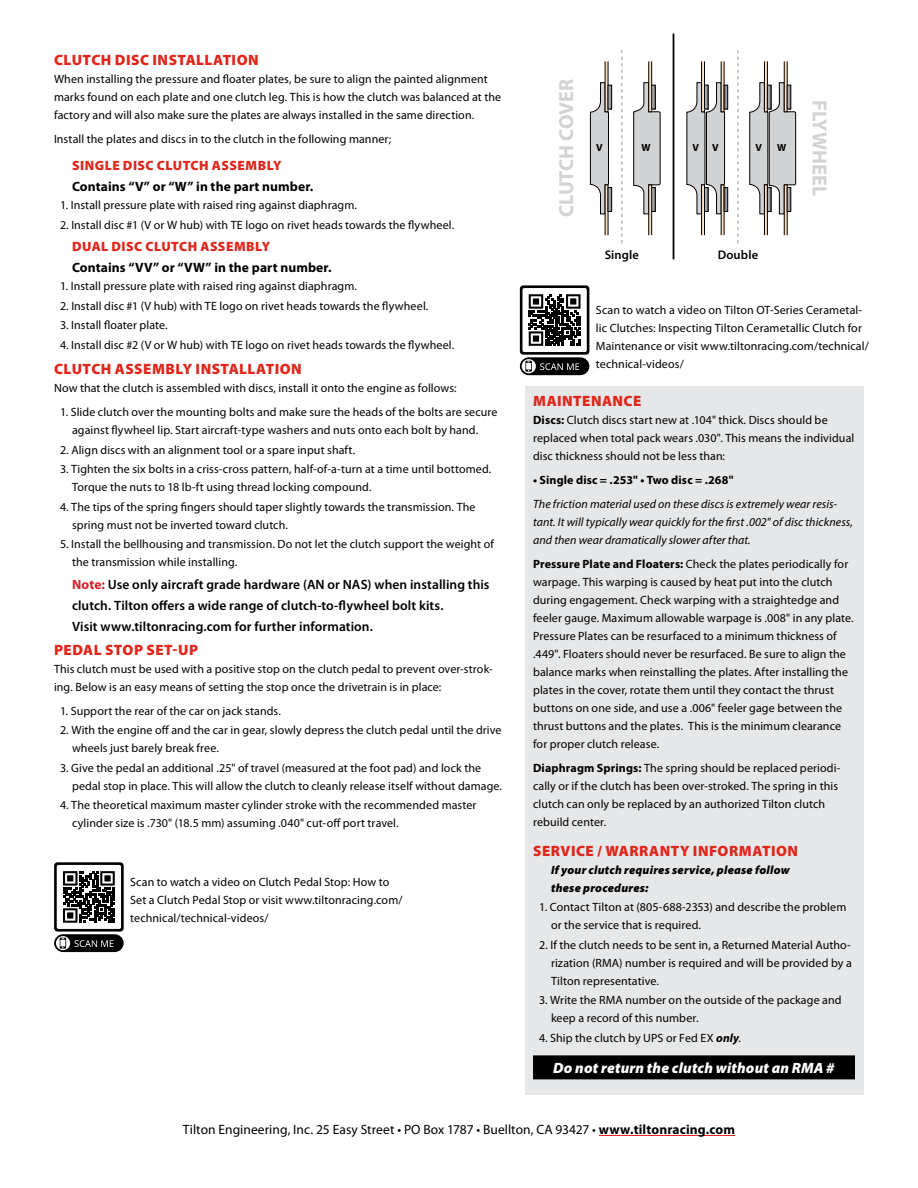
<style>
.page{position:relative;width:918px;height:1188px;background:#fff}
.page>*{position:absolute;margin:0;border:0;box-sizing:border-box;transform-origin:0 0}
.t1{font:700 20.4px "Myriad Pro";letter-spacing:-.005em;color:#d1d3d4}
.t2{font:900 15px "Myriad Pro";letter-spacing:.03em;color:#df271c}
.t3{font:italic 900 15px "Myriad Pro";letter-spacing:.01em;color:#fff}
.t4{font:600 13.5px/21px "Myriad Pro";letter-spacing:.005em;color:#000}
.t5{font:13.5px "Myriad Pro";letter-spacing:.005em;color:#000}
.t6{font:700 13.5px "Myriad Pro";letter-spacing:.01em;color:#000}
.t7{font:900 13.5px "Myriad Pro";letter-spacing:.035em;color:#df271c}
.t8{font:600 12.45px "Myriad Pro";letter-spacing:.01em;color:#000}
.t9{font:12px/18px "Myriad Pro";letter-spacing:.005em;color:#000}
.t10{font:italic 12px/18px "Myriad Pro";letter-spacing:.005em;color:#000}
.t11{font:italic 900 12px/18px "Myriad Pro";letter-spacing:.015em;color:#000}
.t12{font:700 12px "Myriad Pro";letter-spacing:.01em;color:#000}
.t13{font:700 10.35px "Myriad Pro";color:#000}
.s1{font-weight:700;color:#d2232a}
.s2{font-weight:700}
.s3{font-weight:700;font-style:italic}
.s4{font-style:italic}
</style>
<div class="page">
<div style="left:525px;top:386px;width:339px;height:708px;background:#e6e7e8"></div>
<div style="left:533px;top:1055px;width:322px;height:24px;background:#000"></div>
<hr style="left:599px;top:1135px;width:136px;height:1px;background:#df271c">
<hr style="left:673px;top:34px;width:1px;height:225px;background:#000">
<svg style="left:621px;top:50px;width:1px;height:194px"></svg>
<svg style="left:738px;top:50px;width:1px;height:194px"></svg>
<svg style="left:701px;top:215px;width:4px;height:21px"></svg>
<svg style="left:701px;top:61px;width:4px;height:21px"></svg>
<svg style="left:686px;top:82px;width:39px;height:133px"></svg>
<svg style="left:721px;top:184px;width:4px;height:52px"></svg>
<div style="left:724px;top:187px;width:4px;height:25px;border:1px solid #000"></div>
<svg style="left:721px;top:61px;width:4px;height:51px"></svg>
<div style="left:724px;top:85px;width:4px;height:24px;border:1px solid #000"></div>
<svg style="left:590px;top:82px;width:19px;height:133px"></svg>
<hr style="left:605px;top:184px;width:3px;height:52px;background:#fee1c2">
<div style="left:608px;top:187px;width:4px;height:25px;border:1px solid #000"></div>
<hr style="left:605px;top:61px;width:3px;height:51px;background:#fee1c2">
<div style="left:608px;top:85px;width:4px;height:24px;border:1px solid #000"></div>
<svg style="left:633px;top:82px;width:28px;height:133px"></svg>
<svg style="left:648px;top:184px;width:4px;height:52px"></svg>
<hr style="left:652px;top:188px;width:3px;height:23px;background:#a0a2a4">
<div style="left:651px;top:187px;width:5px;height:25px;border:1px solid #000"></div>
<svg style="left:648px;top:61px;width:4px;height:51px"></svg>
<hr style="left:652px;top:85px;width:3px;height:24px;background:#a0a2a4">
<div style="left:651px;top:85px;width:5px;height:24px;border:1px solid #000"></div>
<svg style="left:764px;top:215px;width:4px;height:21px"></svg>
<svg style="left:764px;top:61px;width:4px;height:21px"></svg>
<svg style="left:749px;top:82px;width:47px;height:133px"></svg>
<svg style="left:784px;top:184px;width:4px;height:52px"></svg>
<div style="left:787px;top:187px;width:4px;height:25px;border:1px solid #000"></div>
<svg style="left:784px;top:61px;width:4px;height:51px"></svg>
<div style="left:787px;top:85px;width:4px;height:24px;border:1px solid #000"></div>
<svg style="left:520px;top:285px;width:69px;height:90px"></svg>
<svg style="left:54px;top:862px;width:70px;height:90px"></svg>
<p class="t2" style="left:54px;top:50px;width:206px">CLUTCH DISC INSTALLATION</p>
<p class="t9" style="left:54px;top:70px;width:449px">When installing the pressure and floater plates, be sure to align the painted alignment marks found on each plate and one clutch leg. This is how the clutch was balanced at the factory and will also make sure the plates are always installed in the same direction.</p>
<p class="t9" style="left:54px;top:130px;width:339px">Install the plates and discs in to the clutch in the following manner;</p>
<p class="t7" style="left:72px;top:157px;width:211px">SINGLE DISC CLUTCH ASSEMBLY</p>
<p class="t6" style="left:72px;top:178px;width:243px">Contains “V” or “W” in the part number.</p>
<p class="t9" style="left:60px;top:196px;width:299px">1. Install pressure plate with raised ring against diaphragm.</p>
<p class="t9" style="left:60px;top:216px;width:396px">2. Install disc #1 (V or W hub) with TE logo on rivet heads towards the flywheel.</p>
<p class="t7" style="left:72px;top:238px;width:200px">DUAL DISC CLUTCH ASSEMBLY</p>
<p class="t6" style="left:72px;top:259px;width:261px">Contains “VV” or “VW” in the part number.</p>
<p class="t9" style="left:60px;top:277px;width:299px">1. Install pressure plate with raised ring against diaphragm.</p>
<p class="t9" style="left:60px;top:297px;width:370px">2. Install disc #1 (V hub) with TE logo on rivet heads towards the flywheel.</p>
<p class="t9" style="left:60px;top:316px;width:109px">3. Install floater plate.</p>
<p class="t9" style="left:60px;top:336px;width:396px">4. Install disc #2 (V or W hub) with TE logo on rivet heads towards the flywheel.</p>
<p class="t2" style="left:54px;top:359px;width:249px">CLUTCH ASSEMBLY INSTALLATION</p>
<p class="t9" style="left:54px;top:379px;width:404px">Now that the clutch is assembled with discs, install it onto the engine as follows:</p>
<p class="t9" style="left:72px;top:403px;width:427px;text-indent:-12px">1. Slide clutch over the mounting bolts and make sure the heads of the bolts are secure against flywheel lip. Start aircraft-type washers and nuts onto each bolt by hand.</p>
<p class="t9" style="left:60px;top:441px;width:297px">2. Align discs with an alignment tool or a spare input shaft.</p>
<p class="t9" style="left:72px;top:460px;width:421px;text-indent:-12px">3. Tighten the six bolts in a criss-cross pattern, half-of-a-turn at a time until bottomed.<br>Torque the nuts to 18 lb-ft using thread locking compound.</p>
<p class="t9" style="left:72px;top:498px;width:405px;text-indent:-12px">4. The tips of the spring fingers should taper slightly towards the transmission. The spring must not be inverted toward clutch.</p>
<p class="t9" style="left:72px;top:535px;width:423px;text-indent:-12px">5. Install the bellhousing and transmission. Do not let the clutch support the weight of the transmission while installing.</p>
<p class="t4" style="left:72px;top:573px;width:419px"><span class="s1">Note:</span> Use only aircraft grade hardware (AN or NAS) when installing this clutch. Tilton offers a wide range of clutch-to-flywheel bolt kits.<br>Visit www.tiltonracing.com for further information.</p>
<p class="t2" style="left:54px;top:640px;width:146px">PEDAL STOP SET-UP</p>
<p class="t9" style="left:54px;top:660px;width:440px">This clutch must be used with a positive stop on the clutch pedal to prevent over-strok&shy;ing. Below is an easy means of setting the stop once the drivetrain is in place:</p>
<p class="t9" style="left:60px;top:702px;width:223px">1. Support the rear of the car on jack stands.</p>
<p class="t9" style="left:72px;top:721px;width:431px;text-indent:-12px">2. With the engine off and the car in gear, slowly depress the clutch pedal until the drive wheels just barely break free.</p>
<p class="t9" style="left:72px;top:759px;width:432px;text-indent:-12px">3. Give the pedal an additional .25" of travel (measured at the foot pad) and lock the pedal stop in place. This will allow the clutch to cleanly release itself without damage.</p>
<p class="t9" style="left:72px;top:796px;width:406px;text-indent:-12px">4. The theoretical maximum master cylinder stroke with the recommended master cylinder size is .730" (18.5 mm) assuming .040" cut-off port travel.</p>
<p class="t9" style="left:130px;top:873px;width:274px">Scan to watch a video on Clutch Pedal Stop: How to<br>Set a Clutch Pedal Stop or visit www.tiltonracing.com/ technical/technical-videos/</p>
<h1 class="t1" style="left:553px;top:217px;width:140px;rotate:-90deg">CLUTCH COVER</h1>
<p class="t13" style="left:596px;top:141px;width:8px">V</p>
<p class="t13" style="left:642px;top:141px;width:11px">W</p>
<p class="t13" style="left:693px;top:141px;width:8px">V</p>
<p class="t13" style="left:712px;top:141px;width:8px">V</p>
<p class="t13" style="left:756px;top:141px;width:8px">V</p>
<p class="t13" style="left:777px;top:141px;width:11px">W</p>
<p class="t8" style="left:605px;top:247px;width:36px">Single</p>
<p class="t8" style="left:718px;top:247px;width:42px">Double</p>
<h1 class="t1" style="left:833px;top:100px;width:98px;rotate:90deg">FLYWHEEL</h1>
<p class="t9" style="left:596px;top:300px;width:274px">Scan to watch a video on Tilton OT-Series Cerametal&shy;lic Clutches: Inspecting Tilton Cerametallic Clutch for Maintenance or visit www.tiltonracing.com/technical/ technical-videos/</p>
<p class="t2" style="left:533px;top:391px;width:110px">MAINTENANCE</p>
<p class="t9" style="left:533px;top:411px;width:323px"><span class="s2">Discs:</span> Clutch discs start new at .104" thick. Discs should be replaced when total pack wears .030". This means the individual disc thickness should not be less than:</p>
<p class="t12" style="left:533px;top:472px;width:202px">• Single disc = .253" • Two disc = .268"</p>
<p class="t10" style="left:533px;top:495px;width:321px">The friction material used on these discs is extremely wear resis&shy;tant. It will typically wear quickly for the first .002" of disc thickness, and then wear dramatically slower after that.</p>
<p class="t9" style="left:533px;top:555px;width:322px"><span class="s2">Pressure Plate and Floaters:</span> Check the plates periodically for warpage. This warping is caused by heat put into the clutch during engagement. Check warping with a straightedge and feeler gauge. Maximum allowable warpage is .008" in any plate.<br>Pressure Plates can be resurfaced to a minimum thickness of .449". Floaters should never be resurfaced. Be sure to align the balance marks when reinstalling the plates. After installing the plates in the cover, rotate them until they contact the thrust buttons on one side, and use a .006" feeler gage between the thrust buttons and the plates. This is the minimum clearance for proper clutch release.</p>
<p class="t9" style="left:533px;top:759px;width:309px"><span class="s2">Diaphragm Springs:</span> The spring should be replaced periodi&shy;cally or if the clutch has been over-stroked. The spring in this clutch can only be replaced by an authorized Tilton clutch rebuild center.</p>
<p class="t2" style="left:533px;top:841px;width:266px">SERVICE / WARRANTY INFORMATION</p>
<p class="t11" style="left:551px;top:860px;width:240px">If your clutch requires service, please follow these procedures:</p>
<p class="t9" style="left:551px;top:898px;width:297px;text-indent:-12px">1. Contact Tilton at (805-688-2353) and describe the problem or the service that is required.</p>
<p class="t9" style="left:551px;top:936px;width:302px;text-align:justify;text-indent:-12px">2. If the clutch needs to be sent in, a Returned Material Autho&shy;rization (RMA) number is required and will be provided by a Tilton representative.</p>
<p class="t9" style="left:551px;top:991px;width:292px;text-indent:-12px">3. Write the RMA number on the outside of the package and keep a record of this number.</p>
<p class="t9" style="left:539px;top:1029px;width:204px">4. Ship the clutch by UPS or Fed EX <span class="s3">only</span><span class="s4">.</span></p>
<p class="t3" style="left:553px;top:1058px;width:283px">Do not return the clutch without an RMA #</p>
<p class="t5" style="left:183px;top:1121px;width:554px">Tilton Engineering, Inc. 25 Easy Street • PO Box 1787 • Buellton, CA 93427 • <span class="s2">www.tiltonracing.com</span></p>
</div>
